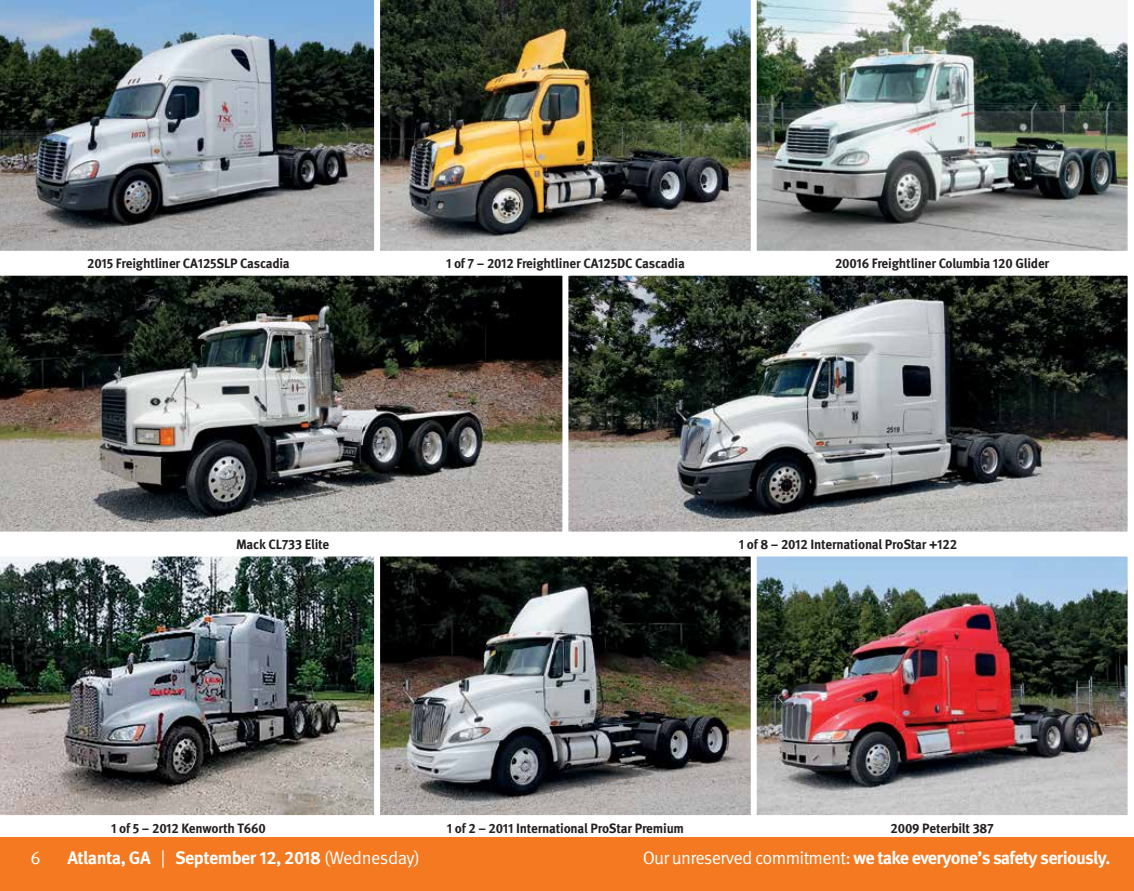
<style>
.page{position:relative;width:1134px;height:891px;background:#fff}
.page>*{position:absolute;margin:0;border:0;box-sizing:border-box;transform-origin:0 0}
.t1{font:700 18px "Meta Pro";letter-spacing:-.04em;color:#fff}
.t2{font:18px "Meta Pro";color:#fff}
.t3{font:700 13.5px "Meta Pro";letter-spacing:-.015em;color:#231f20}
.s1{font-weight:400}
</style>
<div class="page">
<div style="left:0;top:837px;width:1134px;height:54px;background:#f47920"></div>
<img style="left:0;top:0;width:375px;height:251px">
<img style="left:380px;top:0;width:371px;height:251px">
<img style="left:756px;top:0;width:372px;height:251px">
<img style="left:0;top:556px;width:375px;height:260px">
<img style="left:381px;top:557px;width:369px;height:257px">
<div style="left:377px;top:553px;width:377px;height:265px;border:3px solid #fff"></div>
<img style="left:758px;top:557px;width:369px;height:257px">
<div style="left:754px;top:553px;width:377px;height:265px;border:3px solid #fff"></div>
<img style="left:0;top:275px;width:563px;height:257px">
<img style="left:569px;top:277px;width:558px;height:254px">
<div style="left:565px;top:273px;width:566px;height:262px;border:3px solid #fff"></div>
<p class="t3" style="left:87px;top:253px;width:204px">2015 Freightliner CA125SLP Cascadia</p>
<p class="t3" style="left:446px;top:253px;width:240px">1 of 7 – 2012 Freightliner CA125DC Cascadia</p>
<p class="t3" style="left:835px;top:253px;width:216px">20016 Freightliner Columbia 120 Glider</p>
<p class="t3" style="left:236px;top:534px;width:95px">Mack CL733 Elite</p>
<p class="t3" style="left:739px;top:534px;width:220px">1 of 8 – 2012 International ProStar +122</p>
<p class="t3" style="left:111px;top:817px;width:156px">1 of 5 – 2012 Kenworth T660</p>
<p class="t3" style="left:447px;top:817px;width:239px">1 of 2 – 2011 International ProStar Premium</p>
<p class="t3" style="left:891px;top:817px;width:105px">2009 Peterbilt 387</p>
<h1 class="t2" style="left:30px;top:844px;width:12px">6</h1>
<h1 class="t1" style="left:67px;top:844px;width:354px">Atlanta, GA <span class="s1">|</span> September 12, 2018 <span class="s1">(Wednesday)</span></h1>
<h1 class="t1" style="left:643px;top:844px;width:469px"><span class="s1">Our unreserved commitment:</span> we take everyone’s safety seriously.</h1>
</div>
